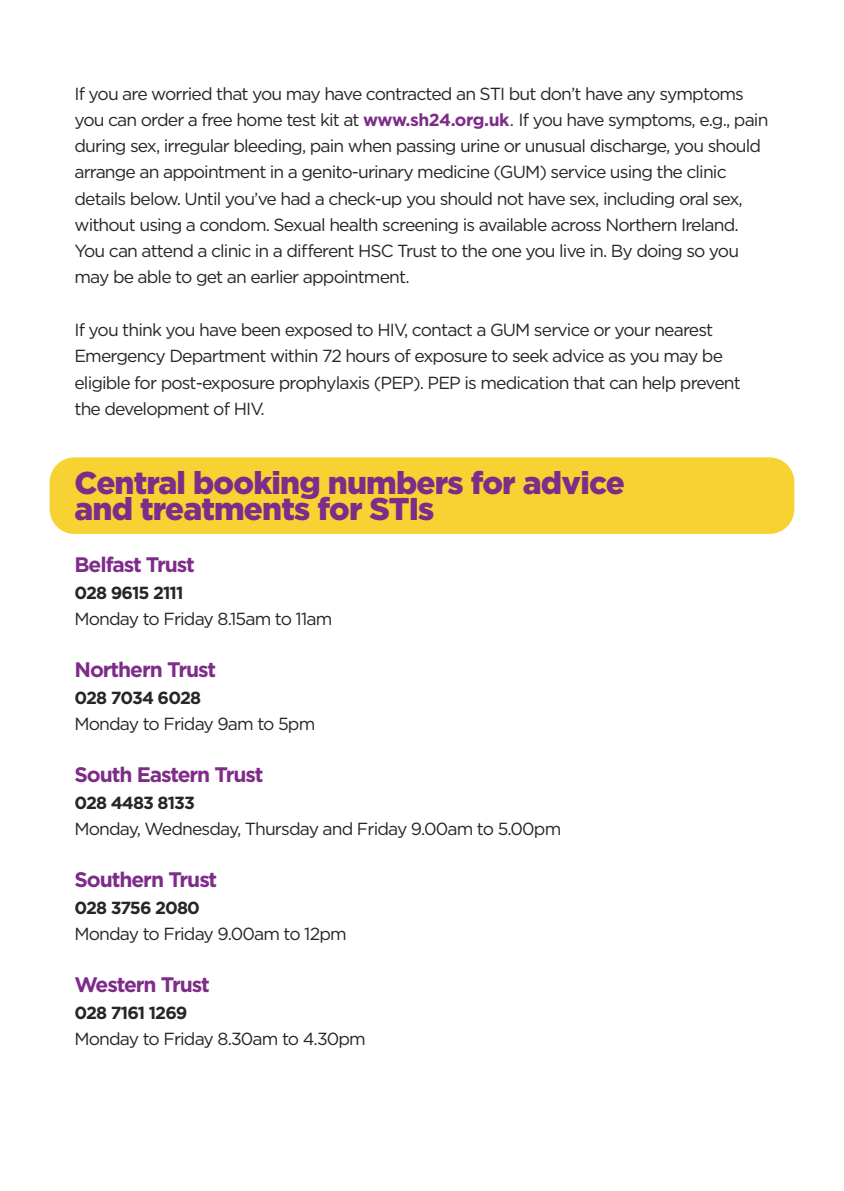
<style>
.page{position:relative;width:844px;height:1191px;background:#fff}
.page>*{position:absolute;margin:0;border:0;box-sizing:border-box;transform-origin:0 0}
.t1{font:900 31.5px/26.2px "Gotham";letter-spacing:-.025em;color:#7e2c89}
.t2{font:700 21px "Gotham";letter-spacing:-.05em;color:#7e2c89}
.t3{font:17.5px/26.2px "Gotham";letter-spacing:-.05em;color:#272627}
.t4{font:700 17.5px "Gotham";letter-spacing:-.05em;color:#272627}
.s1{font-weight:700;color:#7e2c89}
</style>
<div class="page">
<div style="left:50px;top:457px;width:744px;height:77px;background:#f6d332;border-radius:25px"></div>
<p class="t3" style="left:74px;top:82px;width:695px">If you are worried that you may have contracted an STI but don’t have any symptoms you can order a free home test kit at <span class="s1">www.sh24.org.uk</span>. If you have symptoms, e.g., pain during sex, irregular bleeding, pain when passing urine or unusual discharge, you should arrange an appointment in a genito-urinary medicine (GUM) service using the clinic details below. Until you’ve had a check-up you should not have sex, including oral sex, without using a condom. Sexual health screening is available across Northern Ireland.<br>You can attend a clinic in a different HSC Trust to the one you live in. By doing so you may be able to get an earlier appointment.</p>
<p class="t3" style="left:74px;top:318px;width:667px">If you think you have been exposed to HIV, contact a GUM service or your nearest Emergency Department within 72 hours of exposure to seek advice as you may be eligible for post-exposure prophylaxis (PEP). PEP is medication that can help prevent the development of HIV.</p>
<h1 class="t1" style="left:74px;top:469px;width:551px">Central booking numbers for advice and treatments for STIs</h1>
<p class="t2" style="left:74px;top:553px;width:122px">Belfast Trust</p>
<p class="t4" style="left:74px;top:582px;width:110px">028 9615 2111</p>
<p class="t3" style="left:74px;top:607px;width:259px">Monday to Friday 8.15am to 11am</p>
<p class="t2" style="left:74px;top:658px;width:143px">Northern Trust</p>
<p class="t4" style="left:74px;top:687px;width:128px">028 7034 6028</p>
<p class="t3" style="left:74px;top:712px;width:242px">Monday to Friday 9am to 5pm</p>
<p class="t2" style="left:74px;top:763px;width:190px">South Eastern Trust</p>
<p class="t4" style="left:74px;top:792px;width:122px">028 4483 8133</p>
<p class="t3" style="left:74px;top:817px;width:488px">Monday, Wednesday, Thursday and Friday 9.00am to 5.00pm</p>
<p class="t2" style="left:74px;top:868px;width:144px">Southern Trust</p>
<p class="t4" style="left:74px;top:897px;width:127px">028 3756 2080</p>
<p class="t3" style="left:74px;top:922px;width:274px">Monday to Friday 9.00am to 12pm</p>
<p class="t2" style="left:74px;top:973px;width:137px">Western Trust</p>
<p class="t4" style="left:74px;top:1002px;width:114px">028 7161 1269</p>
<p class="t3" style="left:74px;top:1027px;width:293px">Monday to Friday 8.30am to 4.30pm</p>
</div>
